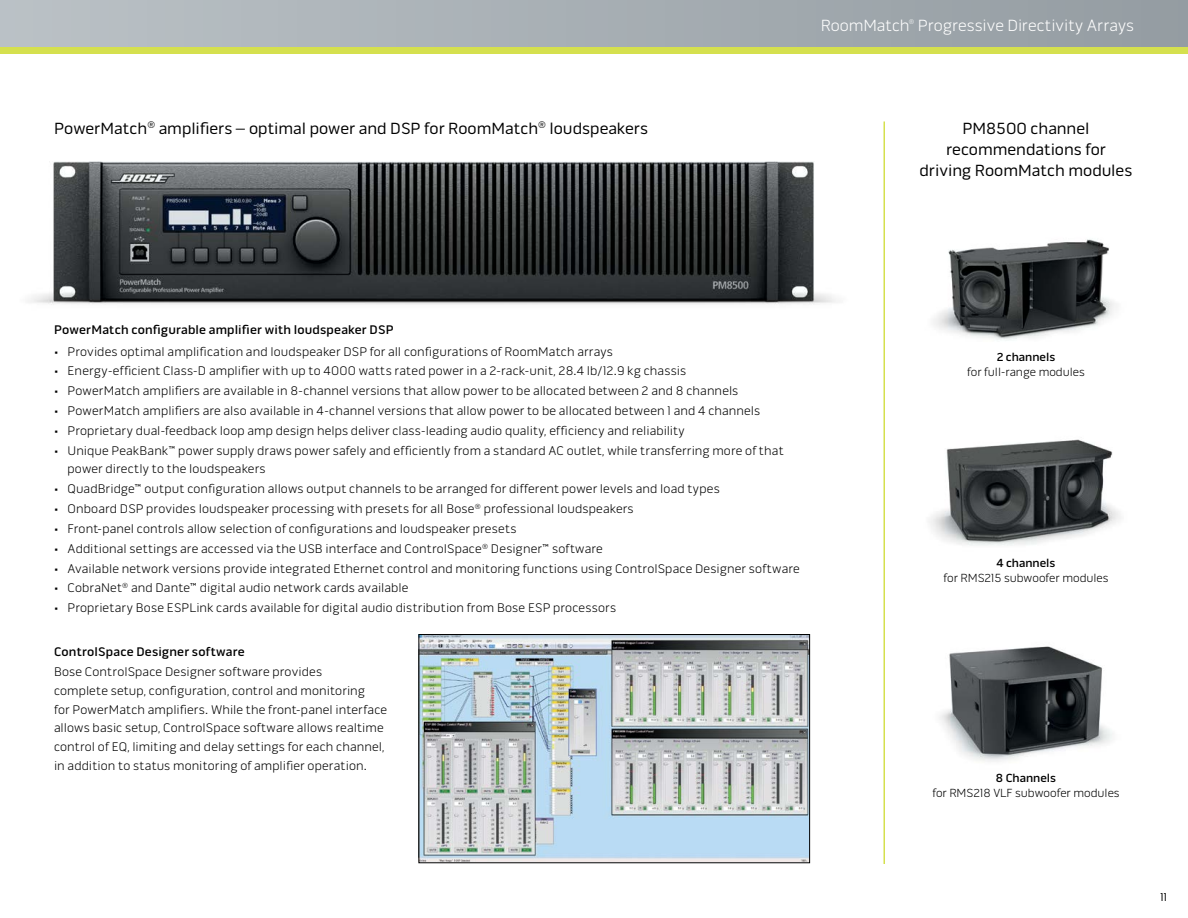
<style>
.page{position:relative;width:1188px;height:918px;background:#fff}
.page>*{position:absolute;margin:0;border:0;box-sizing:border-box;transform-origin:0 0}
.t1{font:16.5px/21px "Bose Gothic";color:#000;text-align:center}
.t2{font:300 16.5px "Bose Gothic";color:#fff}
.t3{font:300 12.75px/18.8px "Bose Gothic";letter-spacing:.01em;color:#000}
.t4{font:500 12.75px "Bose Gothic";letter-spacing:.015em;color:#000}
.t5{font:300 12px "Bose Gothic";color:#000}
.t6{font:500 12px "Bose Gothic";color:#000}
.t7{font:11.7px "Bose Gothic";color:#000}
.t8{font:300 6.75px "Bose Gothic";color:#fff}
</style>
<div class="page">
<div style="left:0;top:0;width:1188px;height:54px;background:linear-gradient(to right,#bac1c6,#949ca2)"></div>
<div style="left:0;top:48px;width:1188px;height:6px;background:#d5e04e"></div>
<svg style="left:0;top:0;width:1px;height:54px"></svg>
<img style="left:28px;top:161px;width:808px;height:144px">
<img style="left:420px;top:636px;width:388px;height:225px">
<div style="left:418px;top:634px;width:392px;height:229px;border:1px solid #000"></div>
<img style="left:933px;top:239px;width:182px;height:102px">
<img style="left:929px;top:439px;width:192px;height:107px">
<img style="left:939px;top:646px;width:174px;height:116px">
<hr style="left:884px;top:122px;width:1px;height:742px;background:#d5e04e">
<p class="t1" style="left:54px;top:118px;width:596px">PowerMatch<sup>®</sup> amplifiers – optimal power and DSP for RoomMatch<sup>®</sup> loudspeakers</p>
<p class="t2" style="left:821px;top:16px;width:90px">RoomMatch</p>
<p class="t8" style="left:909px;top:17px;width:7px">®</p>
<p class="t2" style="left:918px;top:16px;width:218px">Progressive Directivity Arrays</p>
<p class="t1" style="left:920px;top:118px;width:214px">PM8500 channel recommendations for driving RoomMatch modules</p>
<p class="t4" style="left:54px;top:322px;width:341px">PowerMatch configurable amplifier with loudspeaker DSP</p>
<p class="t3" style="left:54px;top:342px;width:561px">• Provides optimal amplification and loudspeaker DSP for all configurations of RoomMatch arrays</p>
<p class="t3" style="left:54px;top:362px;width:634px">• Energy-efficient Class-D amplifier with up to 4000 watts rated power in a 2-rack-unit, 28.4 lb/12.9 kg chassis</p>
<p class="t3" style="left:54px;top:382px;width:686px">• PowerMatch amplifiers are available in 8-channel versions that allow power to be allocated between 2 and 8 channels</p>
<p class="t3" style="left:54px;top:401px;width:708px">• PowerMatch amplifiers are also available in 4-channel versions that allow power to be allocated between 1 and 4 channels</p>
<p class="t3" style="left:54px;top:421px;width:632px">• Proprietary dual-feedback loop amp design helps deliver class-leading audio quality, efficiency and reliability</p>
<p class="t3" style="left:68px;top:441px;width:718px;text-indent:-14px">• Unique PeakBank™ power supply draws power safely and efficiently from a standard AC outlet, while transferring more of that power directly to the loudspeakers</p>
<p class="t3" style="left:54px;top:480px;width:667px">• QuadBridge™ output configuration allows output channels to be arranged for different power levels and load types</p>
<p class="t3" style="left:54px;top:499px;width:581px">• Onboard DSP provides loudspeaker processing with presets for all Bose<sup>®</sup> professional loudspeakers</p>
<p class="t3" style="left:54px;top:519px;width:464px">• Front-panel controls allow selection of configurations and loudspeaker presets</p>
<p class="t3" style="left:54px;top:539px;width:550px">• Additional settings are accessed via the USB interface and ControlSpace<sup>®</sup> Designer™ software</p>
<p class="t3" style="left:54px;top:559px;width:747px">• Available network versions provide integrated Ethernet control and monitoring functions using ControlSpace Designer software</p>
<p class="t3" style="left:54px;top:579px;width:356px">• CobraNet<sup>®</sup> and Dante™ digital audio network cards available</p>
<p class="t3" style="left:54px;top:599px;width:564px">• Proprietary Bose ESPLink cards available for digital audio distribution from Bose ESP processors</p>
<p class="t4" style="left:54px;top:645px;width:192px">ControlSpace Designer software</p>
<p class="t3" style="left:54px;top:663px;width:335px">Bose ControlSpace Designer software provides<br>complete setup, configuration, control and monitoring<br>for PowerMatch amplifiers. While the front-panel interface allows basic setup, ControlSpace software allows realtime control of EQ, limiting and delay settings for each channel, in addition to status monitoring of amplifier operation.</p>
<p class="t6" style="left:997px;top:350px;width:60px">2 channels</p>
<p class="t5" style="left:967px;top:365px;width:119px">for full-range modules</p>
<p class="t6" style="left:996px;top:556px;width:61px">4 channels</p>
<p class="t5" style="left:944px;top:571px;width:166px">for RMS215 subwoofer modules</p>
<p class="t6" style="left:996px;top:770px;width:62px">8 Channels</p>
<p class="t5" style="left:932px;top:786px;width:189px">for RMS218 VLF subwoofer modules</p>
<p class="t7" style="left:1161px;top:890px;width:8px">11</p>
</div>
